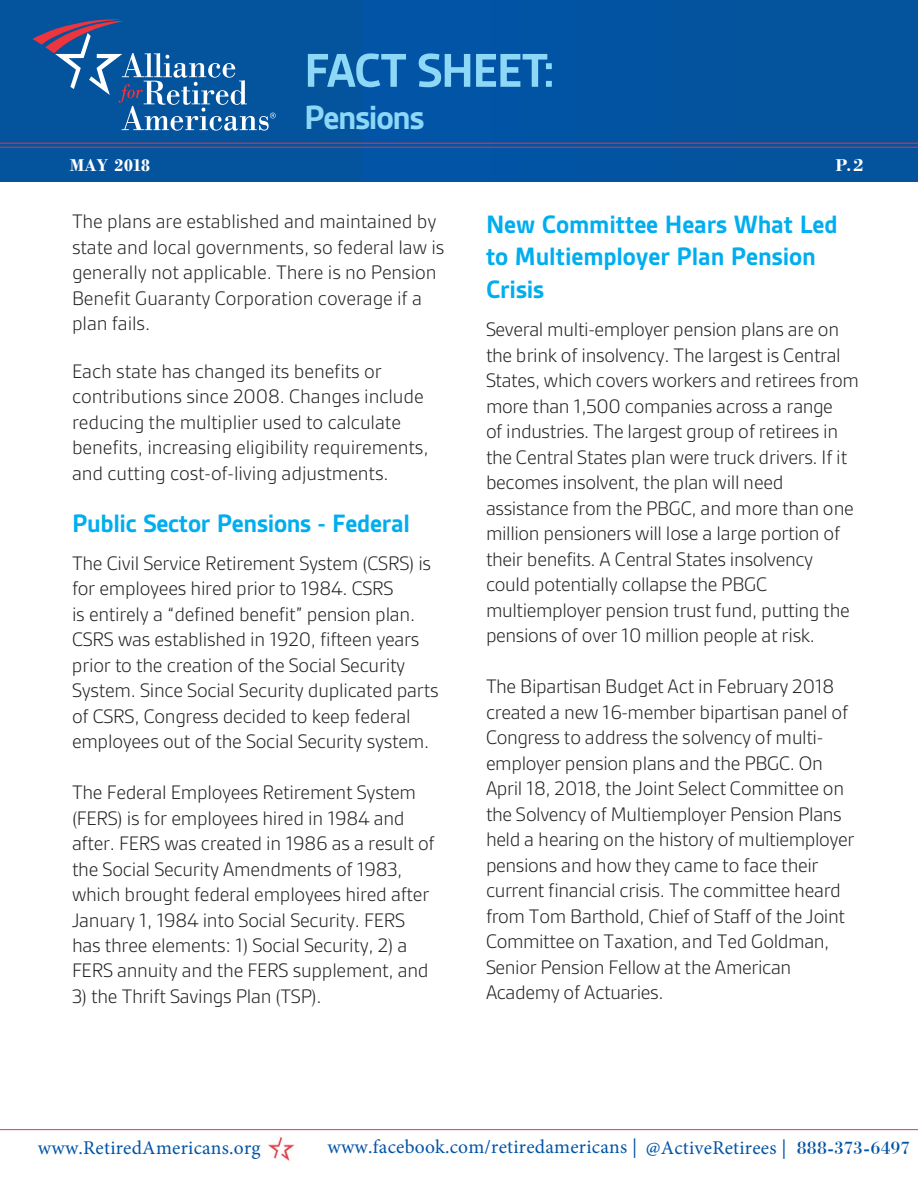
<style>
.page{position:relative;width:918px;height:1188px;background:#fff}
.page>*{position:absolute;margin:0;border:0;box-sizing:border-box;transform-origin:0 0}
.t1{font:700 51px "Gesta";letter-spacing:-.03em;color:#8dd7f7}
.t2{font:700 36px "Gesta";letter-spacing:-.035em;color:#8dd7f7}
.t3{font:700 27px/32.8px "Gesta";letter-spacing:-.005em;color:#00aeef}
.t4{font:300 21px/25.5px "Gesta";letter-spacing:-.015em;color:#231f20}
.t5{font:19.5px "Minion Pro";letter-spacing:.01em;color:#0054a6}
.t6{font:19.5px "Bodoni BT";letter-spacing:-.005em;color:#0154a6}
.t7{font:700 18px "Bodoni";letter-spacing:-.015em;color:#fff}
.t8{font:700 18px "Bodoni BT";color:#fff}
</style>
<div class="page">
<div style="left:0;top:0;width:918px;height:182px;background:#04539d"></div>
<div style="left:363px;top:0;width:398px;height:182px;background:#0153a3"></div>
<svg style="left:33px;top:19px;width:243px;height:112px"></svg>
<hr style="left:0;top:143px;width:918px;height:1px;background:#e33740">
<hr style="left:0;top:147px;width:918px;height:1px;background:#e33740">
<hr style="left:0;top:1129px;width:918px;height:1px;background:#e33740">
<img style="left:268px;top:1136px;width:27px;height:26px">
<p class="t7" style="left:70px;top:154px;width:82px">MAY 2018</p>
<h1 class="t1" style="left:304px;top:43px;width:253px">FACT SHEET:</h1>
<h2 class="t2" style="left:304px;top:98px;width:122px">Pensions</h2>
<p class="t8" style="left:835px;top:154px;width:30px">P.2</p>
<p class="t4" style="left:72px;top:209px;width:374px">The plans are established and maintained by state and local governments, so federal law is generally not applicable. There is no Pension Benefit Guaranty Corporation coverage if a plan fails.</p>
<p class="t4" style="left:72px;top:358px;width:358px">Each state has changed its benefits or contributions since 2008. Changes include reducing the multiplier used to calculate benefits, increasing eligibility requirements, and cutting cost-of-living adjustments.</p>
<p class="t3" style="left:72px;top:507px;width:339px">Public Sector Pensions - Federal</p>
<p class="t4" style="left:72px;top:550px;width:368px">The Civil Service Retirement System (CSRS) is for employees hired prior to 1984. CSRS<br>is entirely a “defined benefit” pension plan.<br>CSRS was established in 1920, fifteen years prior to the creation of the Social Security System. Since Social Security duplicated parts of CSRS, Congress decided to keep federal employees out of the Social Security system.</p>
<p class="t4" style="left:72px;top:780px;width:364px">The Federal Employees Retirement System (FERS) is for employees hired in 1984 and after. FERS was created in 1986 as a result of the Social Security Amendments of 1983, which brought federal employees hired after January 1, 1984 into Social Security. FERS has three elements: 1) Social Security, 2) a FERS annuity and the FERS supplement, and</p>
<p class="t4" style="left:72px;top:984px;width:251px">3) the Thrift Savings Plan (TSP).</p>
<p class="t3" style="left:486px;top:208px;width:353px">New Committee Hears What Led to Multiemployer Plan Pension<br>Crisis</p>
<p class="t4" style="left:486px;top:317px;width:374px">Several multi-employer pension plans are on the brink of insolvency. The largest is Central States, which covers workers and retirees from more than 1,500 companies across a range<br>of industries. The largest group of retirees in the Central States plan were truck drivers. If it becomes insolvent, the plan will need assistance from the PBGC, and more than one million pensioners will lose a large portion of their benefits. A Central States insolvency could potentially collapse the PBGC multiemployer pension trust fund, putting the pensions of over 10 million people at risk.</p>
<p class="t4" style="left:486px;top:674px;width:370px">The Bipartisan Budget Act in February 2018 created a new 16-member bipartisan panel of Congress to address the solvency of multi&shy;employer pension plans and the PBGC. On April 18, 2018, the Joint Select Committee on the Solvency of Multiemployer Pension Plans held a hearing on the history of multiemployer pensions and how they came to face their current financial crisis. The committee heard from Tom Barthold, Chief of Staff of the Joint Committee on Taxation, and Ted Goldman, Senior Pension Fellow at the American Academy of Actuaries.</p>
<p class="t5" style="left:38px;top:1134px;width:224px">www.RetiredAmericans.org</p>
<p class="t5" style="left:327px;top:1134px;width:461px">www.facebook.com/retiredamericans | @ActiveRetirees |</p>
<p class="t6" style="left:797px;top:1136px;width:115px">888-373-6497</p>
</div>
